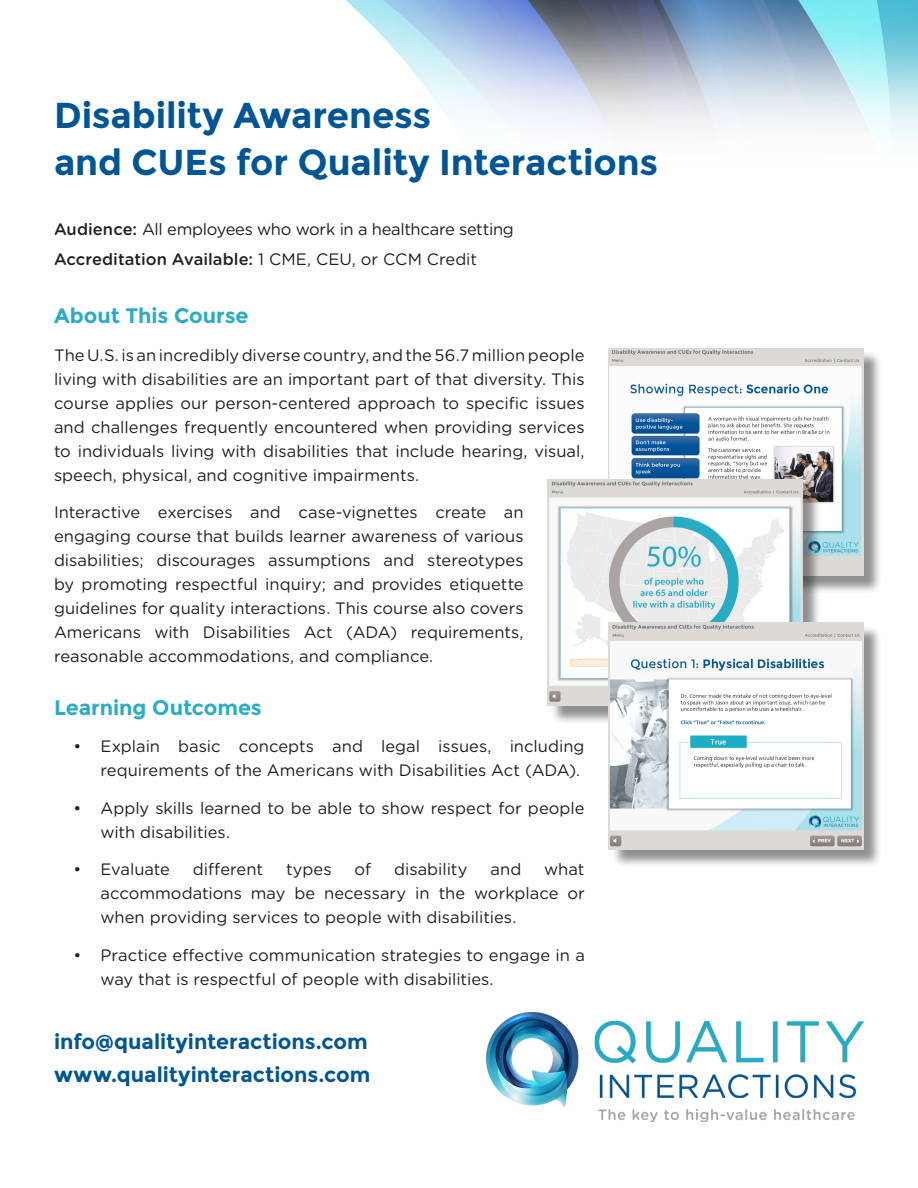
<style>
.page{position:relative;width:918px;height:1188px;background:#fff}
.page>*{position:absolute;margin:0;border:0;box-sizing:border-box;transform-origin:0 0}
.t1{font:700 36px "Montserrat";letter-spacing:-.005em;color:#005595}
.t2{font:700 21px "Montserrat";color:#005595}
.QI_Subheader{font:700 21px "Montserrat";color:#2aacc5}
.t3{font:16.5px/24px "Gotham Rounded";color:#231f20;text-align:justify}
.t4{font:16.5px "Gotham Rounded";letter-spacing:-.02em;color:#231f20}
.t5{font:500 16.5px "Gotham Rounded";color:#231f20}
.s1{font-weight:500}
.s2{font-weight:400}
</style>
<div class="page">
<img style="left:486px;top:1013px;width:378px;height:109px">
<img style="left:346px;top:0;width:572px;height:139px">
<div style="left:611px;top:350px;width:271px;height:244px;background:#231f20;opacity:.5"></div>
<img style="left:609px;top:348px;width:255px;height:227px">
<div style="left:550px;top:481px;width:271px;height:243px;background:#231f20;opacity:.5"></div>
<img style="left:548px;top:479px;width:254px;height:227px">
<div style="left:611px;top:625px;width:271px;height:243px;background:#231f20;opacity:.5"></div>
<img style="left:609px;top:623px;width:254px;height:226px">
<p class="t1" style="left:54px;top:94px;width:379px">Disability Awareness</p>
<p class="t1" style="left:54px;top:141px;width:606px">and CUEs for Quality Interactions</p>
<p class="t4" style="left:54px;top:218px;width:461px"><span class="s1">Audience:</span> All employees who work in a healthcare setting</p>
<p class="t5" style="left:54px;top:247px;width:425px">Accreditation Available: <span class="s2">1 CME, CEU, or CCM Credit</span></p>
<p class="QI_Subheader" style="left:54px;top:303px;width:196px">About This Course</p>
<p class="t3" style="left:54px;top:342px;width:532px">The U.S. is an incredibly diverse country, and the 56.7 million people living with disabilities are an important part of that diversity. This course applies our person-centered approach to specific issues and challenges frequently encountered when providing services to individuals living with disabilities that include hearing, visual, speech, physical, and cognitive impairments.</p>
<p class="t3" style="left:54px;top:500px;width:471px">Interactive exercises and case-vignettes create an engaging course that builds learner awareness of various disabilities; discourages assumptions and stereotypes by promoting respectful inquiry; and provides etiquette guidelines for quality interactions. This course also covers Americans with Disabilities Act (ADA) requirements, reasonable accommodations, and compliance.</p>
<p class="QI_Subheader" style="left:54px;top:695px;width:209px">Learning Outcomes</p>
<p class="t3" style="left:74px;top:734px;width:513px;text-align:right">• Explain basic concepts and legal issues, including requirements of the Americans with Disabilities Act (ADA).</p>
<p class="t3" style="left:100px;top:795px;width:486px;text-indent:-27px">• Apply skills learned to be able to show respect for people with disabilities.</p>
<p class="t3" style="left:74px;top:857px;width:98px">• Evaluate</p>
<p class="t3" style="left:193px;top:857px;width:72px">different</p>
<p class="t3" style="left:286px;top:857px;width:47px">types</p>
<p class="t3" style="left:355px;top:857px;width:18px">of</p>
<p class="t3" style="left:394px;top:857px;width:75px">disability</p>
<p class="t3" style="left:490px;top:857px;width:32px">and</p>
<p class="t3" style="left:100px;top:857px;width:486px;text-indent:444px">what accommodations may be necessary in the workplace or when providing services to people with disabilities.</p>
<p class="t3" style="left:100px;top:942px;width:486px;text-indent:-27px">• Practice effective communication strategies to engage in a way that is respectful of people with disabilities.</p>
<p class="t2" style="left:54px;top:1029px;width:315px">info@qualityinteractions.com</p>
<p class="t2" style="left:54px;top:1062px;width:318px">www.qualityinteractions.com</p>
</div>
